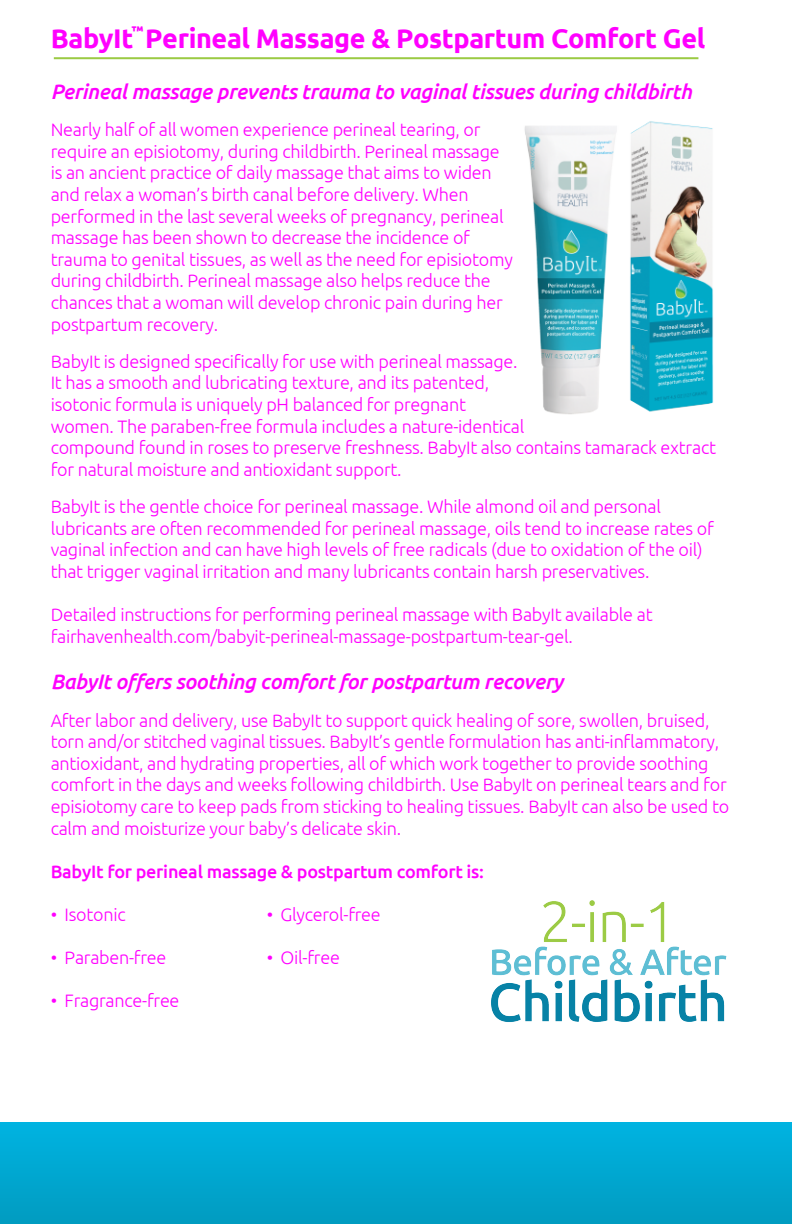
<style>
.page{position:relative;width:792px;height:1224px;background:#fff}
.page>*{position:absolute;margin:0;border:0;box-sizing:border-box;transform-origin:0 0}
.t1{font:700 27px "Ubuntu";letter-spacing:-.015em;color:#f0f}
.t2{font:italic 500 21px "Ubuntu";letter-spacing:-.015em;color:#f0f}
.t3{font:300 18px/21.6px "Ubuntu";letter-spacing:-.015em;color:#f0f}
.t4{font:500 18px "Ubuntu";letter-spacing:-.015em;color:#f0f}
.t5{font:700 14px "Ubuntu";color:#f0f}
</style>
<div class="page">
<div style="left:0;top:1122px;width:792px;height:102px;background:linear-gradient(to bottom,#00b3e1,#019cc0)"></div>
<img style="left:524px;top:121px;width:190px;height:294px">
<hr style="left:54px;top:57px;width:644px;height:2px;background:#9bca43">
<img style="left:491px;top:900px;width:236px;height:122px">
<p class="t5" style="left:131px;top:25px;width:13px">™</p>
<h1 class="t1" style="left:51px;top:27px;width:656px">BabyIt Perineal Massage &amp; Postpartum Comfort Gel</h1>
<p class="t2" style="left:51px;top:83px;width:643px">Perineal massage prevents trauma to vaginal tissues during childbirth</p>
<p class="t3" style="left:51px;top:120px;width:464px">Nearly half of all women experience perineal tearing, or require an episiotomy, during childbirth. Perineal massage is an ancient practice of daily massage that aims to widen and relax a woman’s birth canal before delivery. When performed in the last several weeks of pregnancy, perineal massage has been shown to decrease the incidence of trauma to genital tissues, as well as the need for episiotomy during childbirth. Perineal massage also helps reduce the chances that a woman will develop chronic pain during her postpartum recovery.</p>
<p class="t3" style="left:51px;top:350px;width:667px">BabyIt is designed specifically for use with perineal massage.<br>It has a smooth and lubricating texture, and its patented,<br>isotonic formula is uniquely pH balanced for pregnant<br>women. The paraben-free formula includes a nature-identical<br>compound found in roses to preserve freshness. BabyIt also contains tamarack extract for natural moisture and antioxidant support.</p>
<p class="t3" style="left:51px;top:497px;width:665px">BabyIt is the gentle choice for perineal massage. While almond oil and personal lubricants are often recommended for perineal massage, oils tend to increase rates of vaginal infection and can have high levels of free radicals (due to oxidation of the oil) that trigger vaginal irritation and many lubricants contain harsh preservatives.</p>
<p class="t3" style="left:51px;top:605px;width:603px">Detailed instructions for performing perineal massage with BabyIt available at fairhavenhealth.com/babyit-perineal-massage-postpartum-tear-gel.</p>
<p class="t2" style="left:51px;top:669px;width:514px">BabyIt offers soothing comfort for postpartum recovery</p>
<p class="t3" style="left:51px;top:710px;width:680px">After labor and delivery, use BabyIt to support quick healing of sore, swollen, bruised, torn and/or stitched vaginal tissues. BabyIt’s gentle formulation has anti-inflammatory, antioxidant, and hydrating properties, all of which work together to provide soothing comfort in the days and weeks following childbirth. Use BabyIt on perineal tears and for episiotomy care to keep pads from sticking to healing tissues. BabyIt can also be used to calm and moisturize your baby’s delicate skin.</p>
<p class="t4" style="left:51px;top:864px;width:435px">BabyIt for perineal massage &amp; postpartum comfort is:</p>
<p class="t3" style="left:51px;top:905px;width:77px">ï Isotonic</p>
<p class="t3" style="left:267px;top:905px;width:116px">ï Glycerol-free</p>
<p class="t3" style="left:51px;top:948px;width:117px">ï Paraben-free</p>
<p class="t3" style="left:267px;top:948px;width:75px">ï Oil-free</p>
<p class="t3" style="left:51px;top:991px;width:130px">ï Fragrance-free</p>
</div>
